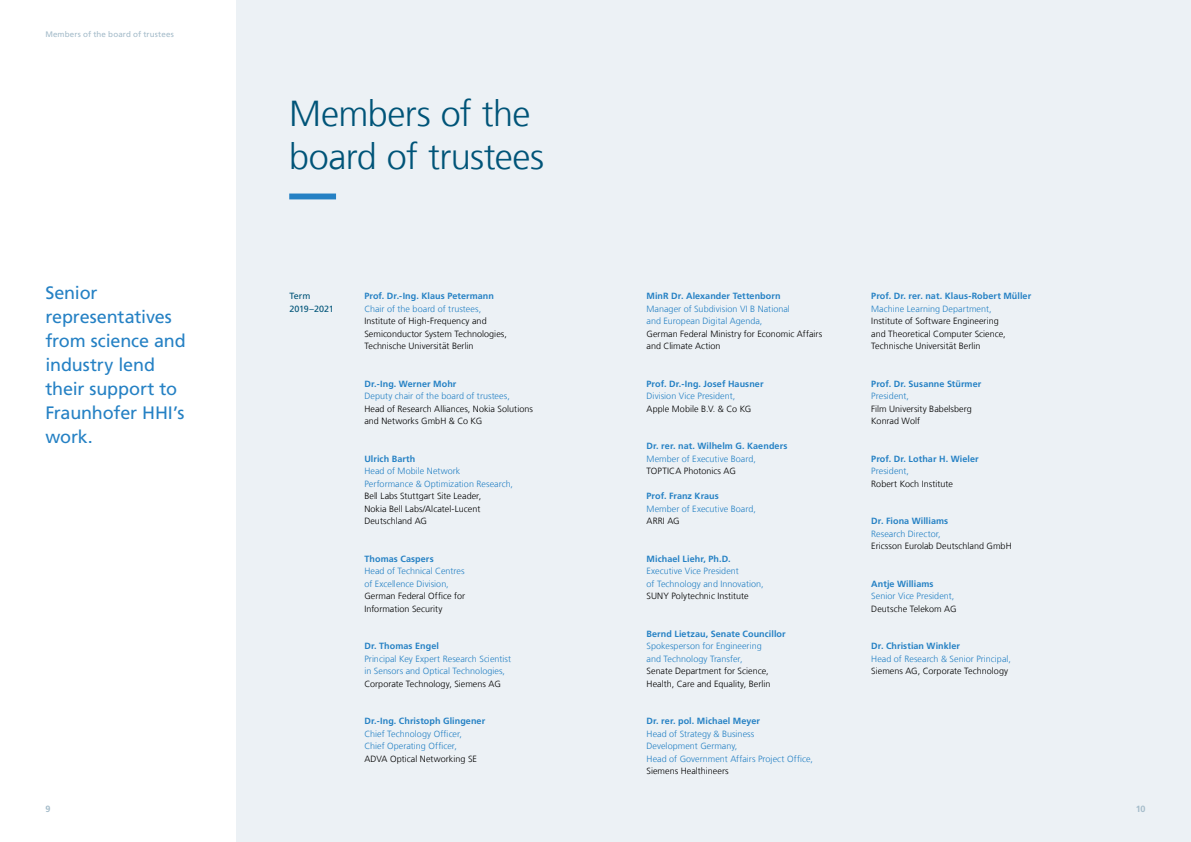
<style>
.page{position:relative;width:1191px;height:842px;background:#fff}
.page>*{position:absolute;margin:0;border:0;box-sizing:border-box;transform-origin:0 0}
.t1{font:300 36px/43.2px "Frutiger LT Com";letter-spacing:-.015em;color:#005478}
.t2{font:18px/24px "Frutiger LT Com";letter-spacing:-.01em;color:#2581c4}
.t3{font:300 9px/12.5px "Frutiger LT Com";letter-spacing:.005em;color:#000}
.t4{font:300 9px/12.5px "Frutiger LT Com";letter-spacing:.005em;color:#2581c4}
.t5{font:700 9px "Frutiger LT Com";letter-spacing:.01em;color:#2581c4}
.t6{font:9px/12.5px "Frutiger LT Com";color:#005478}
.t7{font:700 9px "Frutiger LT Com";color:#a5bcca}
.t8{font:8px "Frutiger LT Com";letter-spacing:.015em;color:#a5bcca}
</style>
<div class="page">
<div style="left:237px;top:0;width:954px;height:842px;background:#ecf1f5"></div>
<svg style="left:289px;top:194px;width:48px;height:5px"></svg>
<p class="t8" style="left:45px;top:29px;width:130px">Members of the board of trustees</p>
<h1 class="t1" style="left:289px;top:92px;width:256px">Members of the board of trustees</h1>
<h2 class="t2" style="left:45px;top:281px;width:142px">Senior representatives from science and industry lend their support to<br>Fraunhofer HHI’s work.</h2>
<p class="t5" style="left:364px;top:291px;width:131px">Prof. Dr.-Ing. Klaus Petermann</p>
<p class="t6" style="left:289px;top:290px;width:46px">Term<br>2019–2021</p>
<p class="t4" style="left:364px;top:302px;width:118px">Chair of the board of trustees,</p>
<p class="t3" style="left:364px;top:315px;width:144px">Institute of High-Frequency and<br>Semiconductor System Technologies,<br>Technische Universität Berlin</p>
<p class="t5" style="left:364px;top:378px;width:93px">Dr.-Ing. Werner Mohr</p>
<p class="t4" style="left:364px;top:390px;width:147px">Deputy chair of the board of trustees,</p>
<p class="t3" style="left:364px;top:402px;width:170px">Head of Research Alliances, Nokia Solutions and Networks GmbH &amp; Co KG</p>
<p class="t5" style="left:364px;top:453px;width:52px">Ulrich Barth</p>
<p class="t4" style="left:364px;top:465px;width:150px">Head of Mobile Network<br>Performance &amp; Optimization Research,</p>
<p class="t3" style="left:364px;top:490px;width:118px;text-align:justify">Bell Labs Stuttgart Site Leader, Nokia Bell Labs/Alcatel-Lucent Deutschland AG</p>
<p class="t5" style="left:364px;top:553px;width:71px">Thomas Caspers</p>
<p class="t4" style="left:364px;top:565px;width:102px">Head of Technical Centres of Excellence Division,</p>
<p class="t3" style="left:364px;top:590px;width:102px">German Federal Office for<br>Information Security</p>
<p class="t5" style="left:364px;top:641px;width:76px">Dr. Thomas Engel</p>
<p class="t4" style="left:364px;top:652px;width:148px">Principal Key Expert Research Scientist in Sensors and Optical Technologies,</p>
<p class="t3" style="left:364px;top:677px;width:138px">Corporate Technology, Siemens AG</p>
<p class="t5" style="left:364px;top:716px;width:122px">Dr.-Ing. Christoph Glingener</p>
<p class="t4" style="left:364px;top:727px;width:99px">Chief Technology Officer,<br>Chief Operating Officer,</p>
<p class="t3" style="left:364px;top:752px;width:114px">ADVA Optical Networking SE</p>
<p class="t5" style="left:646px;top:291px;width:135px">MinR Dr. Alexander Tettenborn</p>
<p class="t4" style="left:646px;top:302px;width:145px">Manager of Subdivision VI B National and European Digital Agenda,</p>
<p class="t3" style="left:646px;top:327px;width:177px">German Federal Ministry for Economic Affairs and Climate Action</p>
<p class="t5" style="left:646px;top:378px;width:118px">Prof. Dr.-Ing. Josef Hausner</p>
<p class="t4" style="left:646px;top:390px;width:90px">Division Vice President,</p>
<p class="t3" style="left:646px;top:402px;width:106px">Apple Mobile B.V. &amp; Co KG</p>
<p class="t5" style="left:646px;top:441px;width:142px">Dr. rer. nat. Wilhelm G. Kaenders</p>
<p class="t4" style="left:646px;top:452px;width:111px">Member of Executive Board,</p>
<p class="t3" style="left:646px;top:465px;width:91px">TOPTICA Photonics AG</p>
<p class="t5" style="left:646px;top:491px;width:74px">Prof. Franz Kraus</p>
<p class="t4" style="left:646px;top:502px;width:111px">Member of Executive Board,</p>
<p class="t3" style="left:646px;top:515px;width:35px">ARRI AG</p>
<p class="t5" style="left:646px;top:553px;width:84px">Michael Liehr, Ph.D.</p>
<p class="t4" style="left:646px;top:565px;width:119px">Executive Vice President<br>of Technology and Innovation,</p>
<p class="t3" style="left:646px;top:590px;width:104px">SUNY Polytechnic Institute</p>
<p class="t5" style="left:646px;top:628px;width:141px">Bernd Lietzau, Senate Councillor</p>
<p class="t4" style="left:646px;top:640px;width:117px">Spokesperson for Engineering and Technology Transfer,</p>
<p class="t3" style="left:646px;top:665px;width:125px">Senate Department for Science,<br>Health, Care and Equality, Berlin</p>
<p class="t5" style="left:646px;top:716px;width:115px">Dr. rer. pol. Michael Meyer</p>
<p class="t4" style="left:646px;top:727px;width:168px">Head of Strategy &amp; Business<br>Development Germany,<br>Head of Government Affairs Project Office,</p>
<p class="t3" style="left:646px;top:765px;width:84px">Siemens Healthineers</p>
<p class="t5" style="left:871px;top:291px;width:161px">Prof. Dr. rer. nat. Klaus-Robert Müller</p>
<p class="t4" style="left:871px;top:302px;width:122px">Machine Learning Department,</p>
<p class="t3" style="left:871px;top:315px;width:136px">Institute of Software Engineering and Theoretical Computer Science,<br>Technische Universität Berlin</p>
<p class="t5" style="left:871px;top:378px;width:111px">Prof. Dr. Susanne Stürmer</p>
<p class="t4" style="left:871px;top:390px;width:39px">President,</p>
<p class="t3" style="left:871px;top:402px;width:102px">Film University Babelsberg<br>Konrad Wolf</p>
<p class="t5" style="left:871px;top:453px;width:109px">Prof. Dr. Lothar H. Wieler</p>
<p class="t4" style="left:871px;top:465px;width:39px">President,</p>
<p class="t3" style="left:871px;top:478px;width:83px">Robert Koch Institute</p>
<p class="t5" style="left:871px;top:516px;width:78px">Dr. Fiona Williams</p>
<p class="t4" style="left:871px;top:528px;width:71px">Research Director,</p>
<p class="t3" style="left:871px;top:540px;width:142px">Ericsson Eurolab Deutschland GmbH</p>
<p class="t5" style="left:871px;top:578px;width:64px">Antje Williams</p>
<p class="t4" style="left:871px;top:590px;width:85px">Senior Vice President,</p>
<p class="t3" style="left:871px;top:603px;width:87px">Deutsche Telekom AG</p>
<p class="t5" style="left:871px;top:641px;width:90px">Dr. Christian Winkler</p>
<p class="t4" style="left:871px;top:653px;width:141px">Head of Research &amp; Senior Principal,</p>
<p class="t3" style="left:871px;top:665px;width:138px">Siemens AG, Corporate Technology</p>
<p class="t7" style="left:45px;top:803px;width:7px">9</p>
<p class="t7" style="left:1135px;top:803px;width:11px">10</p>
</div>
